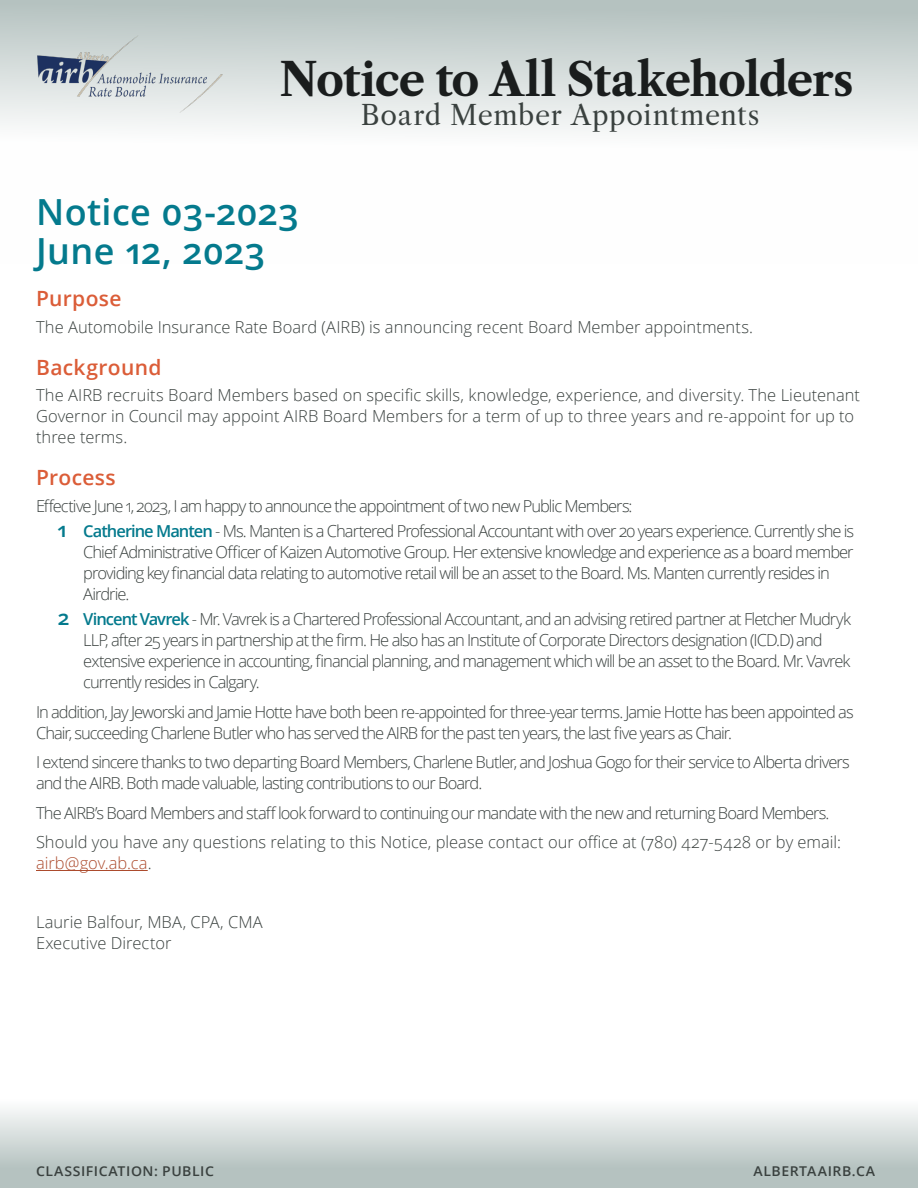
<style>
.page{position:relative;width:918px;height:1188px;background:#fff}
.page>*{position:absolute;margin:0;border:0;box-sizing:border-box;transform-origin:0 0}
.Heading_2{font:700 45px "Libre Caslon Text";letter-spacing:-.03em;color:#1a1d1d}
.Heading_4{font:600 36px "Open Sans";letter-spacing:.015em;color:#047a8d}
.Heading_5{font:27px "Libre Caslon Text";letter-spacing:.02em;color:#3a413f}
.Heading_6{font:600 21px "Open Sans";letter-spacing:.02em;color:#db5d38}
.main_text_2{font:300 16.5px/21px "Open Sans";letter-spacing:-.055em;color:#3a413f}
.main_text_2-2{font:300 16.5px/21px "Open Sans";color:#3a413f}
.main_text_2-3{font:300 16.5px "Open Sans";letter-spacing:.005em;color:#3a413f}
.Body_Text_-_Taglines{font:600 13.5px "Open Sans";letter-spacing:.04em;color:#3a413f;scale:1.04 1}
.s1{font-weight:600;font-size:21px;color:#047a8d}
.s2{font-weight:600;color:#047a8d}
.s3{color:#ac4b2d}
</style>
<div class="page">
<svg style="left:0;top:0;width:918px;height:134px;background:#d3dad9"></svg>
<div style="left:0;top:1100px;width:918px;height:88px;background:linear-gradient(to bottom,#fafbfa,#aab9b6)"></div>
<img style="left:36px;top:35px;width:187px;height:77px">
<hr style="left:36px;top:870px;width:112px;height:1px;background:#ac4b2d">
<p class="Heading_2" style="left:280px;top:52px;width:576px">Notice to All Stakeholders</p>
<p class="Heading_5" style="left:361px;top:99px;width:400px">Board Member Appointments</p>
<p class="Heading_4" style="left:36px;top:187px;width:264px">Notice 03-2023</p>
<p class="Heading_4" style="left:36px;top:226px;width:230px">June 12, 2023</p>
<p class="Heading_6" style="left:36px;top:284px;width:87px">Purpose</p>
<p class="main_text_2-2" style="left:36px;top:316px;width:719px">The Automobile Insurance Rate Board (AIRB) is announcing recent Board Member appointments.</p>
<p class="Heading_6" style="left:36px;top:353px;width:127px">Background</p>
<p class="main_text_2-2" style="left:36px;top:384px;width:826px">The AIRB recruits Board Members based on specific skills, knowledge, experience, and diversity. The Lieutenant<br>Governor in Council may appoint AIRB Board Members for a term of up to three years and re-appoint for up to three terms.</p>
<p class="Heading_6" style="left:36px;top:463px;width:81px">Process</p>
<p class="main_text_2" style="left:36px;top:495px;width:598px">Effective June 1, 2023, I am happy to announce the appointment of two new Public Members:</p>
<p class="main_text_2" style="left:83px;top:520px;width:773px;text-indent:-26px"><span class="s1">1</span> <span class="s2">Catherine Manten</span> - Ms. Manten is a Chartered Professional Accountant with over 20 years experience. Currently she is Chief Administrative Officer of Kaizen Automotive Group. Her extensive knowledge and experience as a board member providing key financial data relating to automotive retail will be an asset to the Board. Ms. Manten currently resides in Airdrie.</p>
<p class="main_text_2" style="left:83px;top:608px;width:769px;text-indent:-26px"><span class="s1">2</span> <span class="s2">Vincent Vavrek</span> - Mr. Vavrek is a Chartered Professional Accountant, and an advising retired partner at Fletcher Mudryk LLP, after 25 years in partnership at the firm. He also has an Institute of Corporate Directors designation (ICD.D) and extensive experience in accounting, financial planning, and management which will be an asset to the Board. Mr. Vavrek currently resides in Calgary.</p>
<p class="main_text_2" style="left:36px;top:701px;width:819px">In addition, Jay Jeworski and Jamie Hotte have both been re-appointed for three-year terms. Jamie Hotte has been appointed as<br>Chair, succeeding Charlene Butler who has served the AIRB for the past ten years, the last five years as Chair.</p>
<p class="main_text_2" style="left:36px;top:751px;width:815px">I extend sincere thanks to two departing Board Members, Charlene Butler, and Joshua Gogo for their service to Alberta drivers and the AIRB. Both made valuable, lasting contributions to our Board.</p>
<p class="main_text_2" style="left:36px;top:802px;width:795px">The AIRB’s Board Members and staff look forward to continuing our mandate with the new and returning Board Members.</p>
<p class="main_text_2-2" style="left:36px;top:831px;width:806px">Should you have any questions relating to this Notice, please contact our office at (780) 427-5428 or by email: <span class="s3">airb@gov.ab.ca</span>.</p>
<p class="main_text_2-2" style="left:36px;top:911px;width:228px">Laurie Balfour, MBA, CPA, CMA</p>
<p class="main_text_2-3" style="left:36px;top:932px;width:137px">Executive Director</p>
<p class="Body_Text_-_Taglines" style="left:36px;top:1162px;width:173px">CLASSIFICATION: PUBLIC</p>
<p class="Body_Text_-_Taglines" style="left:753px;top:1162px;width:119px">ALBERTAAIRB.CA</p>
</div>
